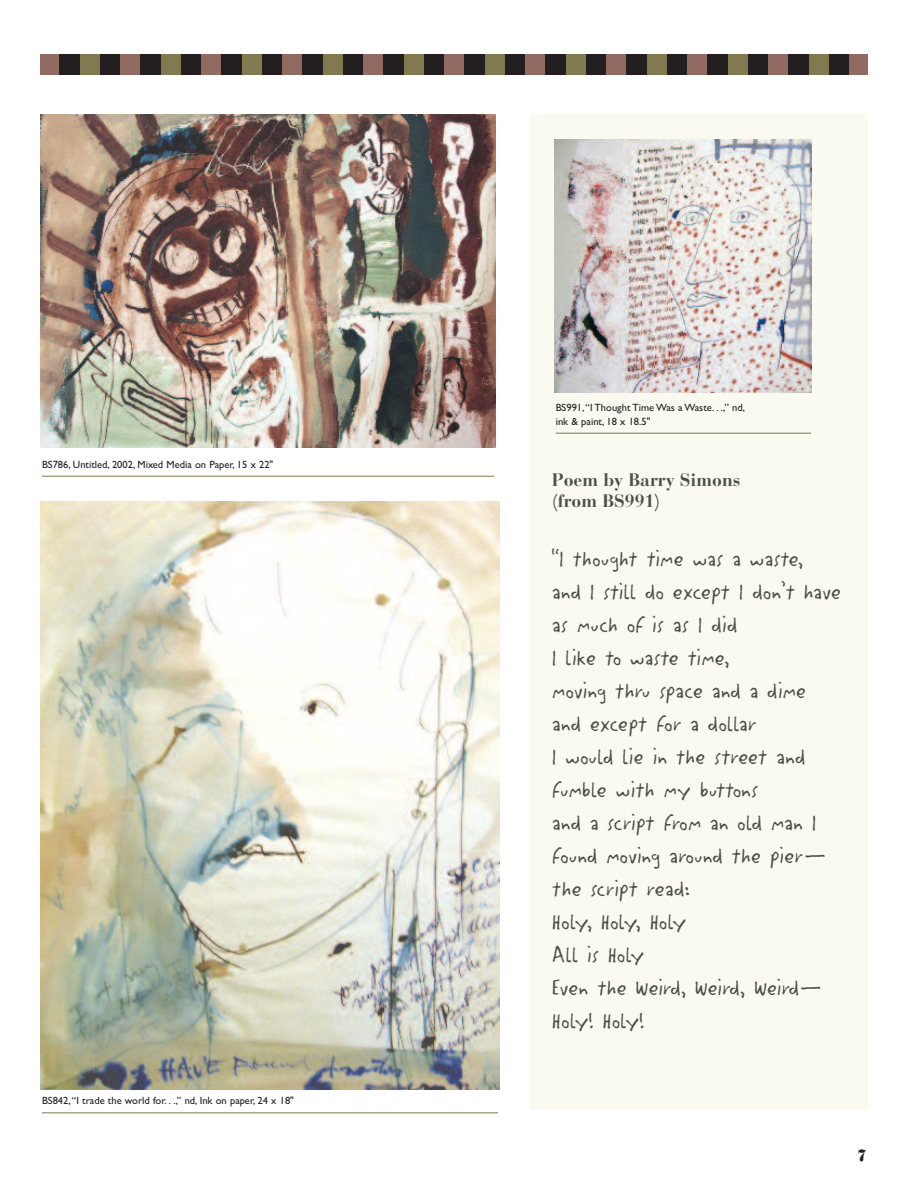
<style>
.page{position:relative;width:918px;height:1188px;background:#fff}
.page>*{position:absolute;margin:0;border:0;box-sizing:border-box;transform-origin:0 0}
.t1{font:24px/33px "Litterbox ICG";color:#4c5049}
.t2{font:700 18px/21px "Bauer Bodoni";color:#4c5049}
.t3{font:16.5px "Bodoni Poster";color:#231f20;scale:.75 1}
.t4{font:10.5px/13.5px "Gill Sans";color:#231f20}
</style>
<div class="page">
<img style="left:40px;top:502px;width:460px;height:587px">
<img style="left:40px;top:115px;width:456px;height:333px">
<div style="left:530px;top:115px;width:338px;height:995px;background:#fbfaf1"></div>
<img style="left:555px;top:139px;width:257px;height:254px">
<hr style="left:556px;top:433px;width:255px;height:1px;background:#817a51">
<hr style="left:42px;top:1112px;width:456px;height:1px;background:#817a51">
<hr style="left:42px;top:476px;width:452px;height:1px;background:#817a51">
<div style="left:40px;top:54px;width:20px;height:20px;background:#916b62"></div>
<div style="left:60px;top:54px;width:20px;height:20px;background:#231f20"></div>
<div style="left:80px;top:54px;width:20px;height:20px;background:#817a51"></div>
<div style="left:100px;top:54px;width:20px;height:20px;background:#231f20"></div>
<div style="left:120px;top:54px;width:21px;height:20px;background:#916b62"></div>
<div style="left:141px;top:54px;width:20px;height:20px;background:#231f20"></div>
<div style="left:161px;top:54px;width:20px;height:20px;background:#817a51"></div>
<div style="left:181px;top:54px;width:20px;height:20px;background:#231f20"></div>
<div style="left:201px;top:54px;width:21px;height:20px;background:#916b62"></div>
<div style="left:222px;top:54px;width:20px;height:20px;background:#231f20"></div>
<div style="left:242px;top:54px;width:20px;height:20px;background:#817a51"></div>
<div style="left:262px;top:54px;width:20px;height:20px;background:#231f20"></div>
<div style="left:282px;top:54px;width:21px;height:20px;background:#916b62"></div>
<div style="left:303px;top:54px;width:20px;height:20px;background:#231f20"></div>
<div style="left:323px;top:54px;width:20px;height:20px;background:#817a51"></div>
<div style="left:343px;top:54px;width:20px;height:20px;background:#231f20"></div>
<div style="left:363px;top:54px;width:21px;height:20px;background:#916b62"></div>
<div style="left:384px;top:54px;width:20px;height:20px;background:#231f20"></div>
<div style="left:404px;top:54px;width:20px;height:20px;background:#817a51"></div>
<div style="left:424px;top:54px;width:20px;height:20px;background:#231f20"></div>
<div style="left:444px;top:54px;width:21px;height:20px;background:#916b62"></div>
<div style="left:465px;top:54px;width:20px;height:20px;background:#231f20"></div>
<div style="left:485px;top:54px;width:20px;height:20px;background:#817a51"></div>
<div style="left:505px;top:54px;width:20px;height:20px;background:#231f20"></div>
<div style="left:525px;top:54px;width:21px;height:20px;background:#916b62"></div>
<div style="left:546px;top:54px;width:20px;height:20px;background:#231f20"></div>
<div style="left:566px;top:54px;width:20px;height:20px;background:#817a51"></div>
<div style="left:586px;top:54px;width:20px;height:20px;background:#231f20"></div>
<div style="left:606px;top:54px;width:21px;height:20px;background:#916b62"></div>
<div style="left:627px;top:54px;width:20px;height:20px;background:#231f20"></div>
<div style="left:647px;top:54px;width:20px;height:20px;background:#817a51"></div>
<div style="left:667px;top:54px;width:20px;height:20px;background:#231f20"></div>
<div style="left:687px;top:54px;width:21px;height:20px;background:#916b62"></div>
<div style="left:708px;top:54px;width:20px;height:20px;background:#231f20"></div>
<div style="left:728px;top:54px;width:20px;height:20px;background:#817a51"></div>
<div style="left:748px;top:54px;width:20px;height:20px;background:#231f20"></div>
<div style="left:768px;top:54px;width:21px;height:20px;background:#916b62"></div>
<div style="left:789px;top:54px;width:20px;height:20px;background:#231f20"></div>
<div style="left:809px;top:54px;width:20px;height:20px;background:#817a51"></div>
<div style="left:829px;top:54px;width:20px;height:20px;background:#231f20"></div>
<div style="left:849px;top:54px;width:19px;height:20px;background:#916b62"></div>
<p class="t4" style="left:42px;top:457px;width:233px">BS786, Untitled, 2002, Mixed Media on Paper, 15 x 22"</p>
<p class="t4" style="left:42px;top:1094px;width:253px">BS842,“I trade the world for. . .,” nd, Ink on paper, 24 x 18"</p>
<p class="t4" style="left:556px;top:401px;width:191px">BS991,“I Thought Time Was a Waste. . .,” nd, ink &amp; paint, 18 x 18.5"</p>
<p class="t2" style="left:552px;top:472px;width:190px">Poem by Barry Simons (from BS991)</p>
<p class="t1" style="left:552px;top:544px;width:291px">“I thought time was a waste,<br>and I still do except I don’t have as much of is as I did<br>I like to waste time,<br>moving thru space and a dime and except for a dollar<br>I would lie in the street and fumble with my buttons<br>and a script from an old man I found moving around the pier– the script read:<br>Holy, Holy, Holy<br>All is Holy<br>Even the Weird, Weird, Weird–<br>Holy! Holy!</p>
<p class="t3" style="left:858px;top:1145px;width:13px">7</p>
</div>
